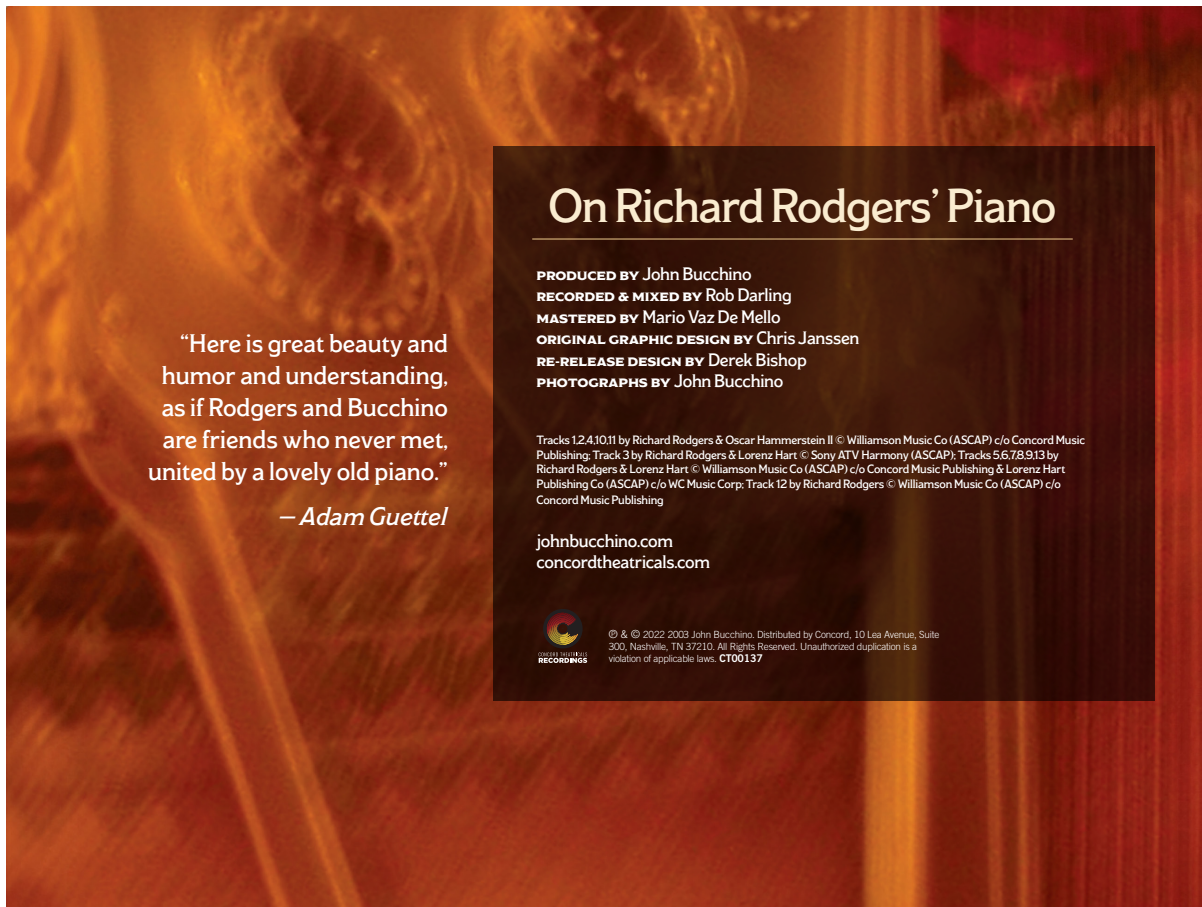
<style>
.page{position:relative;width:1202px;height:907px;background:#fff}
.page>*{position:absolute;margin:0;border:0;box-sizing:border-box;transform-origin:0 0}
.t1{font:300 47.25px "Modesto Text";letter-spacing:-.02em;color:#faecd0}
.t2{font:300 25.35px/32px "Modesto Text";color:#fff;text-align:right}
.t3{font:italic 300 25.35px "Modesto Text";color:#fff}
.t4{font:300 17.85px/21.5px "Modesto Text";letter-spacing:-.015em;color:#fff}
.t5{font:300 12px/14.4px "Modesto Text";letter-spacing:-.015em;color:#fff}
.t6{font:12px/21.5px "Modesto Expanded";letter-spacing:-.015em;color:#fff}
.t7{font:300 9.9px/12.3px "Trade Gothic";letter-spacing:-.02em;color:#fff}
.s1{font-family:"Modesto Expanded";font-weight:400;font-size:12px}
.s2{font-family:"Modesto Text";font-weight:300;font-size:17.85px}
.s3{font-family:"Elektra Logo Font 1";font-weight:400;font-size:11.1px}
.s4{font-size:10.65px}
.s5{font-family:"Trade Gothic Bold Two";font-weight:400;font-size:10.65px}
</style>
<div class="page">
<img style="left:7px;top:7px;width:1195px;height:899px">
<svg style="left:493px;top:146px;width:661px;height:554px;background:#391307"></svg>
<hr style="left:532px;top:238px;width:540px;height:1px;background:#eecb8c">
<svg style="left:538px;top:608px;width:49px;height:54px;background:#4f3021"></svg>
<h2 class="t2" style="left:148px;top:327px;width:301px">“Here is great beauty and humor and understanding, as if Rodgers and Bucchino are friends who never met, united by a lovely old piano.”</h2>
<h2 class="t3" style="left:278px;top:503px;width:171px">— Adam Guettel</h2>
<h1 class="t1" style="left:548px;top:181px;width:509px">On Richard Rodgers’ Piano</h1>
<h3 class="t4" style="left:536px;top:263px;width:217px"><span class="s1">PRODUCED BY</span> John Bucchino</h3>
<p class="t6" style="left:536px;top:286px;width:257px">RECORDED &amp; MIXED BY <span class="s2">Rob Darling</span></p>
<h3 class="t4" style="left:536px;top:305px;width:246px"><span class="s1">MASTERED BY</span> Mario Vaz De Mello</h3>
<p class="t6" style="left:536px;top:329px;width:324px">ORIGINAL GRAPHIC DESIGN BY <span class="s2">Chris Janssen<br></span>RE-RELEASE DESIGN BY <span class="s2">Derek Bishop<br></span>PHOTOGRAPHS BY <span class="s2">John Bucchino</span></p>
<p class="t5" style="left:536px;top:433px;width:550px">Tracks 1,2,4,10,11 by Richard Rodgers &amp; Oscar Hammerstein II © Williamson Music Co (ASCAP) c/o Concord Music Publishing; Track 3 by Richard Rodgers &amp; Lorenz Hart © Sony ATV Harmony (ASCAP); Tracks 5,6,7,8,9,13 by Richard Rodgers &amp; Lorenz Hart © Williamson Music Co (ASCAP) c/o Concord Music Publishing &amp; Lorenz Hart Publishing Co (ASCAP) c/o WC Music Corp; Track 12 by Richard Rodgers © Williamson Music Co (ASCAP) c/o</p>
<p class="t5" style="left:536px;top:492px;width:129px">Concord Music Publishing</p>
<h3 class="t4" style="left:536px;top:530px;width:175px">johnbucchino.com concordtheatricals.com</h3>
<p class="t7" style="left:609px;top:627px;width:332px"><span class="s3">p</span> <span class="s4">&amp;</span> <span class="s3">c</span> 2022 2003 John Bucchino. Distributed by Concord, 10 Lea Avenue, Suite<br>300, Nashville, TN 37210. All Rights Reserved. Unauthorized duplication is a violation of applicable laws. <span class="s5">CT00137</span></p>
</div>
